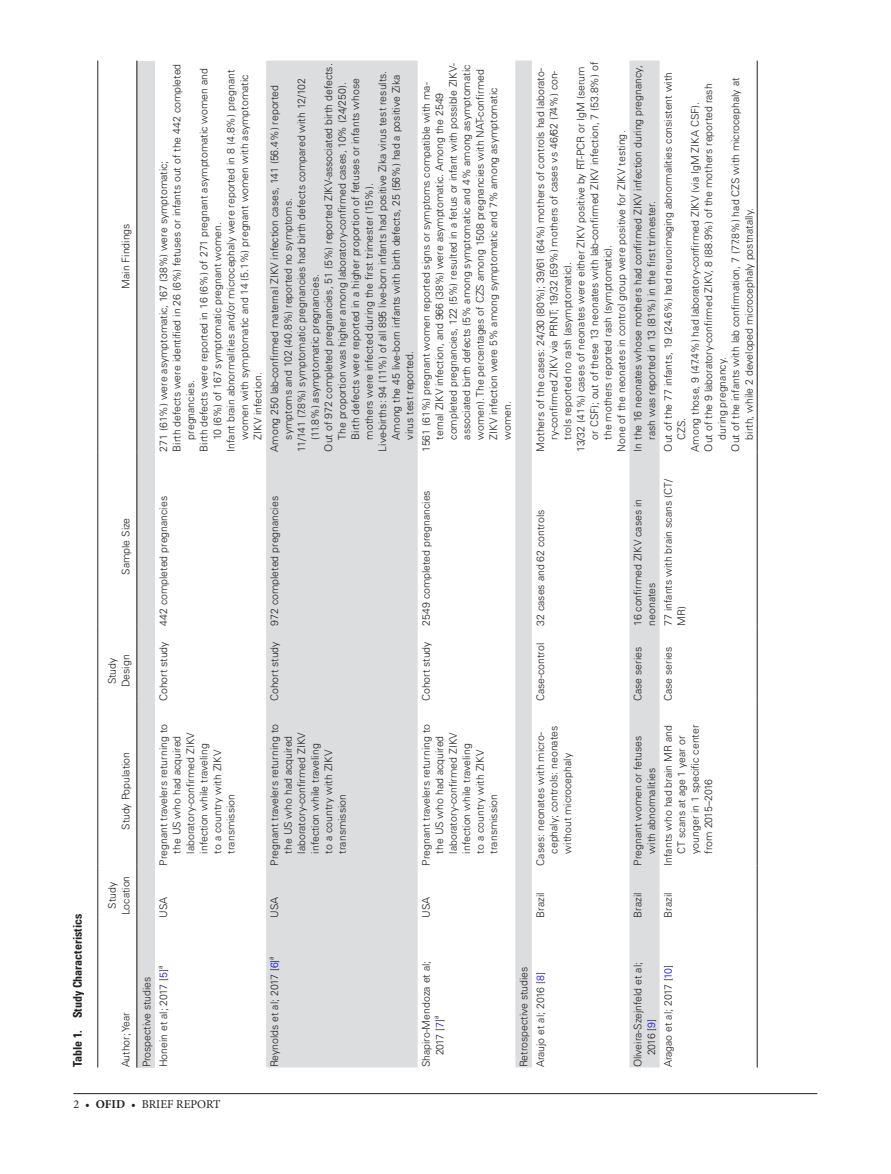
<style>
.page{position:relative;width:891px;height:1174px;background:#fff}
.page>*{position:absolute;margin:0;border:0;box-sizing:border-box;transform-origin:0 0}
.t1{font:700 condensed 12px "Univers LT Std";color:#231f20}
.t2{font:12px "Minion Pro";color:#231f20}
.t3{font:300 10.5px/13.5px "Univers LT Std";color:#231f20}
.t4{font:300 6.9px "Univers LT Std";color:#231f20}
.s1{color:#00f}
.s2{font-weight:700}
</style>
<div class="page">
<hr style="left:73px;top:1093px;width:744px;height:1px;background:#231f20">
<div style="left:137px;top:61px;width:18px;height:1006px;background:#dcdddf"></div>
<svg style="left:266px;top:61px;width:394px;height:1006px"></svg>
<hr style="left:97px;top:918px;width:1px;height:149px;background:#231f20">
<hr style="left:137px;top:918px;width:1px;height:149px;background:#231f20">
<hr style="left:97px;top:866px;width:1px;height:52px;background:#231f20">
<hr style="left:137px;top:866px;width:1px;height:52px;background:#231f20">
<hr style="left:97px;top:701px;width:1px;height:165px;background:#231f20">
<hr style="left:137px;top:701px;width:1px;height:165px;background:#231f20">
<hr style="left:97px;top:626px;width:1px;height:75px;background:#231f20">
<hr style="left:137px;top:626px;width:1px;height:75px;background:#231f20">
<hr style="left:97px;top:452px;width:1px;height:174px;background:#231f20">
<hr style="left:137px;top:452px;width:1px;height:174px;background:#231f20">
<hr style="left:97px;top:61px;width:1px;height:391px;background:#231f20">
<hr style="left:137px;top:61px;width:1px;height:391px;background:#231f20">
<hr style="left:757px;top:918px;width:1px;height:149px;background:#231f20">
<hr style="left:757px;top:866px;width:1px;height:52px;background:#231f20">
<hr style="left:757px;top:701px;width:1px;height:165px;background:#231f20">
<hr style="left:757px;top:626px;width:1px;height:75px;background:#231f20">
<hr style="left:757px;top:452px;width:1px;height:174px;background:#231f20">
<hr style="left:757px;top:61px;width:1px;height:391px;background:#231f20">
<p class="t1" style="left:70px;top:1067px;width:155px;rotate:-90deg">Table 1. Study Characteristics</p>
<p class="t3" style="left:119px;top:289px;width:67px;rotate:-90deg">Main Findings</p>
<p class="t3" style="left:119px;top:575px;width:58px;rotate:-90deg">Sample Size</p>
<p class="t3" style="left:105px;top:687px;width:34px;rotate:-90deg">Study<br>Design</p>
<p class="t3" style="left:119px;top:830px;width:79px;rotate:-90deg">Study Population</p>
<p class="t3" style="left:105px;top:915px;width:41px;text-align:center;rotate:-90deg">Study<br>Location</p>
<p class="t3" style="left:170px;top:452px;width:389px;rotate:-90deg">Birth defects were identified in 26 (6%) fetuses or infants out of the 442 completed</p>
<p class="t3" style="left:197px;top:452px;width:385px;rotate:-90deg">Birth defects were reported in 16 (6%) of 271 pregnant asymptomatic women and</p>
<p class="t3" style="left:224px;top:452px;width:383px;rotate:-90deg">Infant brain abnormalities and/or microcephaly were reported in 8 (4.8%) pregnant</p>
<p class="t3" style="left:238px;top:440px;width:366px;rotate:-90deg">women with symptomatic and 14 (5.1%) pregnant women with asymptomatic</p>
<p class="t3" style="left:157px;top:452px;width:292px;rotate:-90deg">271 (61%) were asymptomatic, 167 (38%) were symptomatic;</p>
<p class="t3" style="left:211px;top:440px;width:219px;rotate:-90deg">10 (6%) of 167 symptomatic pregnant women.</p>
<p class="t3" style="left:251px;top:440px;width:69px;rotate:-90deg">ZIKV infection.</p>
<p class="t3" style="left:184px;top:440px;width:61px;rotate:-90deg">pregnancies.</p>
<p class="t3" style="left:419px;top:440px;width:378px;text-indent:-12px;rotate:-90deg">1561 (61%) pregnant women reported signs or symptoms compatible with ma&shy;ternal ZIKV infection, and 966 (38%) were asymptomatic. Among the 2549 completed pregnancies, 122 (5%) resulted in a fetus or infant with possible ZIKV&shy;associated birth defects (5% among symptomatic and 4% among asymptomatic women). The percentages of CZS among 1508 pregnancies with NAT-confirmed ZIKV infection were 5% among symptomatic and 7% among asymptomatic women.</p>
<p class="t3" style="left:322px;top:452px;width:390px;rotate:-90deg">Out of 972 completed pregnancies, 51 (5%) reported ZIKV-associated birth defects.</p>
<p class="t3" style="left:376px;top:452px;width:383px;rotate:-90deg">Live-births: 94 (11%) of all 895 live-born infants had positive Zika virus test results.</p>
<p class="t3" style="left:389px;top:440px;width:366px;rotate:-90deg">Among the 45 live-born infants with birth defects, 25 (56%) had a positive Zika</p>
<p class="t3" style="left:335px;top:440px;width:359px;rotate:-90deg">The proportion was higher among laboratory-confirmed cases, 10% (24/250).</p>
<p class="t3" style="left:349px;top:440px;width:363px;rotate:-90deg">Birth defects were reported in a higher proportion of fetuses or infants whose</p>
<p class="t3" style="left:295px;top:452px;width:375px;rotate:-90deg">11/141 (7.8%) symptomatic pregnancies had birth defects compared with 12/102</p>
<p class="t3" style="left:268px;top:452px;width:368px;rotate:-90deg">Among 250 lab-confirmed maternal ZIKV infection cases, 141 (56.4%) reported</p>
<p class="t3" style="left:362px;top:440px;width:258px;rotate:-90deg">mothers were infected during the first trimester (15%).</p>
<p class="t3" style="left:281px;top:440px;width:243px;rotate:-90deg">symptoms and 102 (40.8%) reported no symptoms.</p>
<p class="t3" style="left:308px;top:440px;width:167px;rotate:-90deg">(11.8%) asymptomatic pregnancies.</p>
<p class="t3" style="left:403px;top:440px;width:90px;rotate:-90deg">virus test reported.</p>
<p class="t3" style="left:157px;top:626px;width:131px;rotate:-90deg">442 completed pregnancies</p>
<p class="t3" style="left:157px;top:701px;width:61px;rotate:-90deg">Cohort study</p>
<p class="t3" style="left:157px;top:854px;width:131px;text-indent:-12px;rotate:-90deg">Pregnant travelers returning to the US who had acquired laboratory-confirmed ZIKV infection while traveling<br>to a country with ZIKV transmission</p>
<p class="t3" style="left:157px;top:918px;width:22px;rotate:-90deg">USA</p>
<p class="t3" style="left:268px;top:626px;width:131px;rotate:-90deg">972 completed pregnancies</p>
<p class="t3" style="left:268px;top:701px;width:61px;rotate:-90deg">Cohort study</p>
<p class="t3" style="left:268px;top:854px;width:131px;text-indent:-12px;rotate:-90deg">Pregnant travelers returning to the US who had acquired laboratory-confirmed ZIKV infection while traveling<br>to a country with ZIKV transmission</p>
<p class="t3" style="left:268px;top:918px;width:22px;rotate:-90deg">USA</p>
<p class="t3" style="left:419px;top:626px;width:137px;rotate:-90deg">2549 completed pregnancies</p>
<p class="t3" style="left:419px;top:701px;width:61px;rotate:-90deg">Cohort study</p>
<p class="t3" style="left:419px;top:854px;width:131px;text-indent:-12px;rotate:-90deg">Pregnant travelers returning to the US who had acquired laboratory-confirmed ZIKV infection while traveling<br>to a country with ZIKV transmission</p>
<p class="t3" style="left:419px;top:918px;width:22px;rotate:-90deg">USA</p>
<p class="t3" style="left:574px;top:452px;width:386px;rotate:-90deg">13/32 (41%) cases of neonates were either ZIKV positive by RT-PCR or IgM (serum</p>
<p class="t3" style="left:588px;top:440px;width:379px;rotate:-90deg">or CSF); out of these 13 neonates with lab-confirmed ZIKV infection, 7 (53.8%) of</p>
<p class="t3" style="left:631px;top:440px;width:376px;text-indent:-12px;rotate:-90deg">In the 16 neonates whose mothers had confirmed ZIKV infection during pregnancy, rash was reported in 13 (81%) in the first trimester.</p>
<p class="t3" style="left:534px;top:452px;width:385px;rotate:-90deg">Mothers of the cases: 24/30 (80%); 39/61 (64%) mothers of controls had laborato-</p>
<p class="t3" style="left:547px;top:440px;width:371px;rotate:-90deg">ry-confirmed ZIKV via PRNT; 19/32 (59%) mothers of cases vs 46/62 (74%) con-</p>
<p class="t3" style="left:661px;top:452px;width:381px;rotate:-90deg">Out of the 77 infants, 19 (24.6%) had neuroimaging abnormalities consistent with</p>
<p class="t3" style="left:729px;top:452px;width:375px;rotate:-90deg">Out of the infants with lab confirmation, 7 (77.8%) had CZS with microcephaly at</p>
<p class="t3" style="left:702px;top:452px;width:370px;rotate:-90deg">Out of the 9 laboratory-confirmed ZIKV, 8 (88.9%) of the mothers reported rash</p>
<p class="t3" style="left:688px;top:452px;width:351px;rotate:-90deg">Among those, 9 (47.4%) had laboratory-confirmed ZIKV (via IgM ZIKA CSF).</p>
<p class="t3" style="left:615px;top:452px;width:323px;rotate:-90deg">None of the neonates in control group were positive for ZIKV testing.</p>
<p class="t3" style="left:742px;top:440px;width:233px;rotate:-90deg">birth, while 2 developed microcephaly postnatally.</p>
<p class="t3" style="left:601px;top:440px;width:196px;rotate:-90deg">the mothers reported rash (symptomatic).</p>
<p class="t3" style="left:561px;top:440px;width:179px;rotate:-90deg">trols reported no rash (asymptomatic).</p>
<p class="t3" style="left:715px;top:440px;width:84px;rotate:-90deg">during pregnancy.</p>
<p class="t3" style="left:675px;top:440px;width:23px;rotate:-90deg">CZS.</p>
<p class="t3" style="left:534px;top:626px;width:118px;rotate:-90deg">32 cases and 62 controls</p>
<p class="t3" style="left:534px;top:701px;width:60px;rotate:-90deg">Case-control</p>
<p class="t3" style="left:534px;top:854px;width:129px;text-indent:-12px;rotate:-90deg">Cases: neonates with micro&shy;cephaly; controls: neonates without microcephaly</p>
<p class="t3" style="left:534px;top:918px;width:27px;rotate:-90deg">Brazil</p>
<p class="t3" style="left:631px;top:626px;width:128px;rotate:-90deg">16 confirmed ZIKV cases in neonates</p>
<p class="t3" style="left:661px;top:626px;width:148px;rotate:-90deg">77 infants with brain scans (CT/<br>MR)</p>
<p class="t3" style="left:631px;top:701px;width:56px;rotate:-90deg">Case series</p>
<p class="t3" style="left:661px;top:701px;width:56px;rotate:-90deg">Case series</p>
<p class="t3" style="left:631px;top:854px;width:119px;text-indent:-12px;rotate:-90deg">Pregnant women or fetuses with abnormalities</p>
<p class="t3" style="left:661px;top:854px;width:130px;text-indent:-12px;rotate:-90deg">Infants who had brain MR and<br>CT scans at age 1 year or younger in 1 specific center from 2015–2016</p>
<p class="t3" style="left:631px;top:918px;width:27px;rotate:-90deg">Brazil</p>
<p class="t3" style="left:661px;top:918px;width:27px;rotate:-90deg">Brazil</p>
<p class="t3" style="left:119px;top:1067px;width:57px;rotate:-90deg">Author; Year</p>
<p class="t4" style="left:156px;top:969px;width:5px;rotate:-90deg">a</p>
<p class="t3" style="left:138px;top:1067px;width:100px;line-height:16.6px;rotate:-90deg">Prospective studies<br>Honein et al; 2017 [<span class="s1">5</span>]</p>
<p class="t4" style="left:267px;top:960px;width:5px;rotate:-90deg">a</p>
<p class="t3" style="left:268px;top:1067px;width:109px;rotate:-90deg">Reynolds et al; 2017 [<span class="s1">6</span>]</p>
<p class="t3" style="left:419px;top:1055px;width:96px;text-indent:-12px;rotate:-90deg">Shapiro-Mendoza et al;<br>2017 [<span class="s1">7</span>]</p>
<p class="t4" style="left:432px;top:1019px;width:5px;rotate:-90deg">a</p>
<p class="t3" style="left:515px;top:1067px;width:102px;line-height:16.6px;rotate:-90deg">Retrospective studies<br>Araujo et al; 2016 [<span class="s1">8</span>]</p>
<p class="t3" style="left:631px;top:1055px;width:95px;text-indent:-12px;rotate:-90deg">Oliveira-Szejnfeld et al;<br>2016 [<span class="s1">9</span>]</p>
<p class="t3" style="left:661px;top:1067px;width:104px;rotate:-90deg">Aragao et al; 2017 [<span class="s1">10</span>]</p>
<p class="t2" style="left:73px;top:1096px;width:149px">2 • <span class="s2">OFID</span> • BRIEF REPORT</p>
</div>
